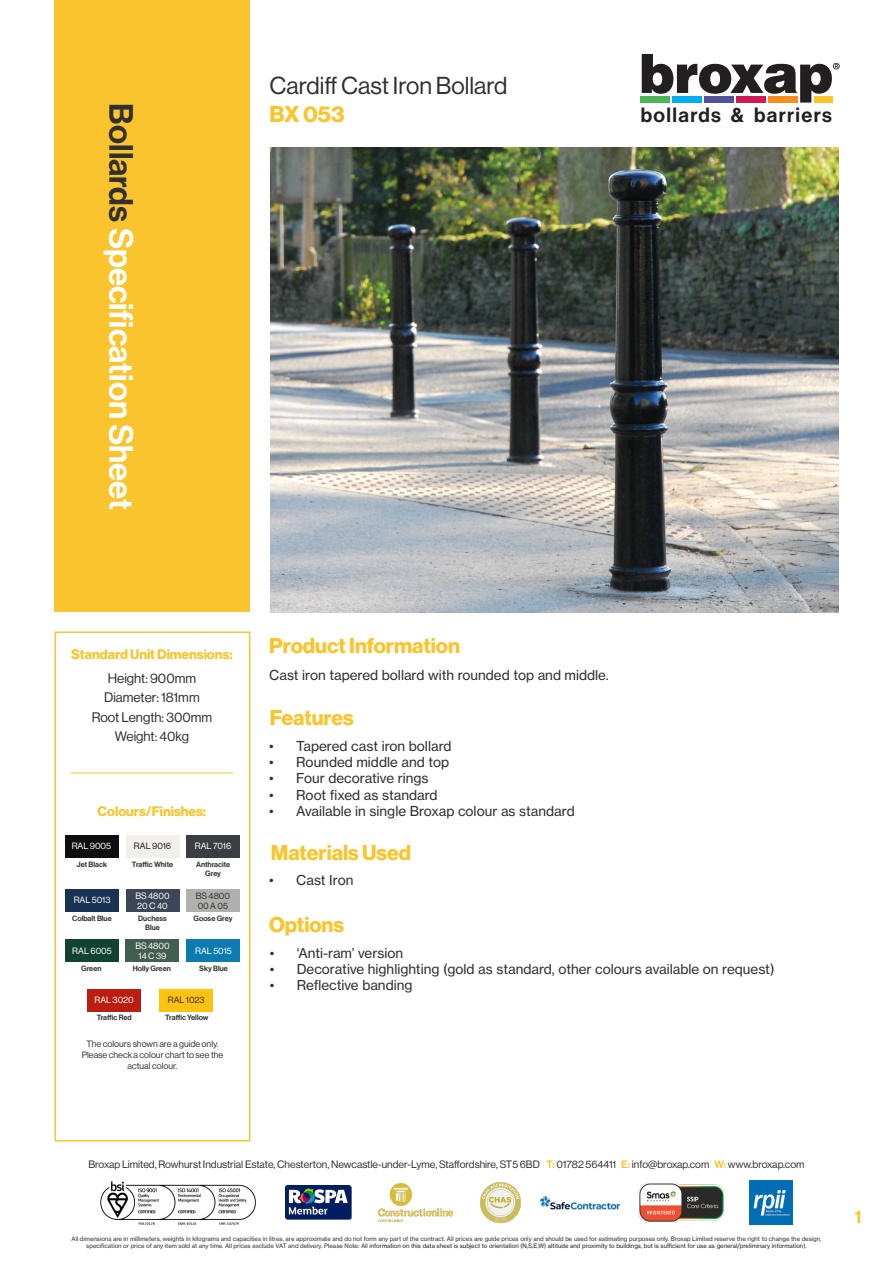
<style>
.page{position:relative;width:893px;height:1263px;background:#fff}
.page>*{position:absolute;margin:0;border:0;box-sizing:border-box;transform-origin:0 0}
.t1{font:33px "N Haas Grotesk DS Pro 65 Md";color:#fff}
.t2{font:24px "N Haas Grotesk DS Pro 55 Rg";color:#312f30}
.t3{font:22.5px "N Haas Grotesk DS Pro 75 Bd";color:#fac42b}
.t4{font:21px "N Haas Grotesk DS Pro 75 Bd";color:#fac42b}
.t5{font:20.25px "N Haas Grotesk DS Pro 65 Md";letter-spacing:.065em;color:#231f20}
.t6{font:18px "N Haas Grotesk DS Pro 65 Md";color:#fac42b}
.t7{font:13.5px "N Haas Grotesk TX Pro 55 Rg";color:#312f30}
.t8{font:13.5px/24px "N Haas Grotesk DS Pro 75 Bd";color:#fac42b;text-align:center}
.t9{font:13.5px "N Haas Grotesk DS Pro 55 Rg";color:#312f30}
.t10{font:10.5px "N Haas Grotesk DS Pro 55 Rg";color:#312f30}
.t11{font:9px "N Haas Grotesk DS Pro 55 Rg";color:#312f30}
.t12{font:9px "N Haas Grotesk DS Pro 55 Rg";color:#fff}
.t13{font:9px "N Haas Grotesk DS Pro 55 Rg";color:#231f20}
.t14{font:7.5px "N Haas Grotesk DS Pro 65 Md";color:#312f30}
.t15{font:6px/7.2px "N Haas Grotesk TX Pro 55 Rg";color:#312f30;text-align:center}
.s1{color:#312f30}
.s2{font-family:"N Haas Grotesk DS Pro 55 Rg";color:#312f30}
.s3{font-family:"N Haas Grotesk DS Pro 65 Md";color:#f9c42e}
.s4{font-family:"N Haas Grotesk DS Pro 65 Md";color:#fac42b}
.s5{color:#231f20}
</style>
<div class="page">
<div style="left:54px;top:0;width:196px;height:612px;background:#f9c42e"></div>
<svg style="left:642px;top:54px;width:198px;height:49px"></svg>
<div style="left:641px;top:97px;width:29px;height:6px;background:#4bb653"></div>
<div style="left:673px;top:97px;width:29px;height:6px;background:#00aeef"></div>
<div style="left:705px;top:97px;width:29px;height:6px;background:#51519c"></div>
<div style="left:737px;top:97px;width:29px;height:6px;background:#cd1a58"></div>
<div style="left:768px;top:97px;width:30px;height:6px;background:#f68e1e"></div>
<div style="left:814px;top:97px;width:18px;height:6px;background:#fac42b"></div>
<img style="left:285px;top:1185px;width:66px;height:34px">
<img style="left:379px;top:1184px;width:74px;height:37px">
<img style="left:100px;top:1181px;width:156px;height:44px">
<img style="left:480px;top:1182px;width:41px;height:41px">
<img style="left:638px;top:1182px;width:87px;height:40px">
<img style="left:750px;top:1181px;width:43px;height:43px">
<img style="left:541px;top:1196px;width:79px;height:14px">
<img style="left:270px;top:148px;width:569px;height:464px">
<hr style="left:71px;top:773px;width:162px;height:1px;background:#fac42b">
<div style="left:65px;top:940px;width:53px;height:22px;background:#124232"></div>
<div style="left:125px;top:940px;width:54px;height:22px;background:#435d50"></div>
<div style="left:186px;top:940px;width:53px;height:22px;background:#0b7bb0"></div>
<div style="left:88px;top:989px;width:53px;height:22px;background:#bb1e10"></div>
<div style="left:160px;top:989px;width:53px;height:22px;background:#fec210"></div>
<div style="left:65px;top:835px;width:54px;height:23px;background:#0e0e10"></div>
<div style="left:126px;top:835px;width:53px;height:23px;background:#f1f0ea"></div>
<div style="left:186px;top:835px;width:54px;height:23px;background:#383e42"></div>
<div style="left:65px;top:889px;width:54px;height:23px;background:#193153"></div>
<div style="left:126px;top:889px;width:53px;height:23px;background:#3d4657"></div>
<div style="left:186px;top:889px;width:54px;height:23px;background:#b0b0ae"></div>
<div style="left:55px;top:631px;width:195px;height:510px;border:2px solid #f9c42e"></div>
<p class="t2" style="left:270px;top:72px;width:239px">Cardiff Cast Iron Bollard</p>
<h1 class="t1" style="left:140px;top:103px;width:408px;rotate:90deg"><span class="s1">Bollards</span> Specification Sheet</h1>
<h3 class="t5" style="left:641px;top:103px;width:193px">bollards &amp; barriers</h3>
<p class="t3" style="left:270px;top:101px;width:76px">BX 053</p>
<p class="t8" style="left:71px;top:642px;width:163px">Standard Unit Dimensions:<br><span class="s2">Height: 900mm</span></p>
<p class="t9" style="left:104px;top:690px;width:97px">Diameter: 181mm</p>
<p class="t9" style="left:92px;top:709px;width:122px">Root Length: 300mm</p>
<p class="t9" style="left:115px;top:729px;width:76px">Weight: 40kg</p>
<p class="t8" style="left:98px;top:800px;width:110px">Colours/Finishes:</p>
<p class="t12" style="left:72px;top:841px;width:41px">RAL 9005</p>
<p class="t13" style="left:134px;top:841px;width:39px">RAL 9016</p>
<p class="t12" style="left:195px;top:841px;width:38px">RAL 7016</p>
<p class="t14" style="left:77px;top:860px;width:32px">Jet Black</p>
<p class="t14" style="left:132px;top:860px;width:43px">Traffic White</p>
<p class="t14" style="left:196px;top:860px;width:36px">Anthracite</p>
<p class="t14" style="left:205px;top:869px;width:17px">Grey</p>
<p class="t12" style="left:74px;top:895px;width:38px">RAL 5013</p>
<p class="t14" style="left:72px;top:914px;width:41px">Colbalt Blue</p>
<p class="t12" style="left:135px;top:890px;width:36px">BS 4800</p>
<p class="t12" style="left:137px;top:901px;width:32px">20 C 40</p>
<p class="t14" style="left:138px;top:914px;width:30px">Duchess</p>
<p class="t14" style="left:145px;top:923px;width:16px">Blue</p>
<p class="t11" style="left:196px;top:890px;width:36px">BS 4800</p>
<p class="t11" style="left:198px;top:901px;width:32px">00 A 05</p>
<p class="t14" style="left:194px;top:914px;width:40px">Goose Grey</p>
<p class="t12" style="left:72px;top:945px;width:41px">RAL 6005</p>
<p class="t14" style="left:81px;top:964px;width:22px">Green</p>
<p class="t12" style="left:135px;top:940px;width:36px">BS 4800</p>
<p class="t12" style="left:139px;top:951px;width:29px">14 C 39</p>
<p class="t14" style="left:133px;top:964px;width:40px">Holly Green</p>
<p class="t12" style="left:195px;top:945px;width:38px">RAL 5015</p>
<p class="t14" style="left:199px;top:964px;width:30px">Sky Blue</p>
<p class="t12" style="left:95px;top:995px;width:41px">RAL 3020</p>
<p class="t14" style="left:97px;top:1013px;width:37px">Traffic Red</p>
<p class="t11" style="left:168px;top:995px;width:38px">RAL 1023</p>
<p class="t14" style="left:165px;top:1013px;width:45px">Traffic Yellow</p>
<p class="t11" style="left:86px;top:1039px;width:134px">The colours shown are a guide only.</p>
<p class="t11" style="left:82px;top:1049px;width:143px">Please check a colour chart to see the</p>
<p class="t11" style="left:128px;top:1060px;width:51px">actual colour.</p>
<p class="t4" style="left:269px;top:633px;width:192px">Product Information</p>
<p class="t7" style="left:269px;top:667px;width:341px">Cast iron tapered bollard with rounded top and middle.</p>
<p class="t4" style="left:270px;top:705px;width:86px">Features</p>
<p class="t7" style="left:269px;top:738px;width:184px">• Tapered cast iron bollard</p>
<p class="t7" style="left:269px;top:754px;width:181px">• Rounded middle and top</p>
<p class="t7" style="left:269px;top:770px;width:161px">• Four decorative rings</p>
<p class="t7" style="left:269px;top:786px;width:170px">• Root fixed as standard</p>
<p class="t7" style="left:269px;top:803px;width:307px">• Available in single Broxap colour as standard</p>
<p class="t4" style="left:271px;top:841px;width:142px">Materials Used</p>
<p class="t7" style="left:269px;top:872px;width:86px">• Cast Iron</p>
<p class="t4" style="left:269px;top:912px;width:76px">Options</p>
<p class="t7" style="left:270px;top:944px;width:135px">• ‘Anti-ram’ version</p>
<p class="t7" style="left:270px;top:961px;width:506px">• Decorative highlighting (gold as standard, other colours available on request)</p>
<p class="t7" style="left:270px;top:977px;width:144px">• Reflective banding</p>
<h3 class="t10" style="left:88px;top:1158px;width:717px">Broxap Limited, Rowhurst Industrial Estate, Chesterton, Newcastle-under-Lyme, Staffordshire, ST5 6BD <span class="s3">T:</span> 01782 564411 <span class="s4">E:</span> info@broxap.com <span class="s3">W:</span> www.broxap.com</h3>
<p class="t15" style="left:71px;top:1235px;width:751px">All dimensions are in millimeters, weights in kilograms and capacities in litres, are approximate and do not form any part of the contract. All prices are guide prices only and should be used for estimating purposes only. Broxap Limited reserve the right to change the design, specification or price of any item sold at any time. All prices exclude VAT and delivery. Please Note: All <span class="s5">information on this data sheet is subject to orientation (N,S,E,W) altitude and proximity to buildings, but is sufficient for use as general/preliminary information).</span></p>
<p class="t6" style="left:855px;top:1206px;width:9px">1</p>
</div>
